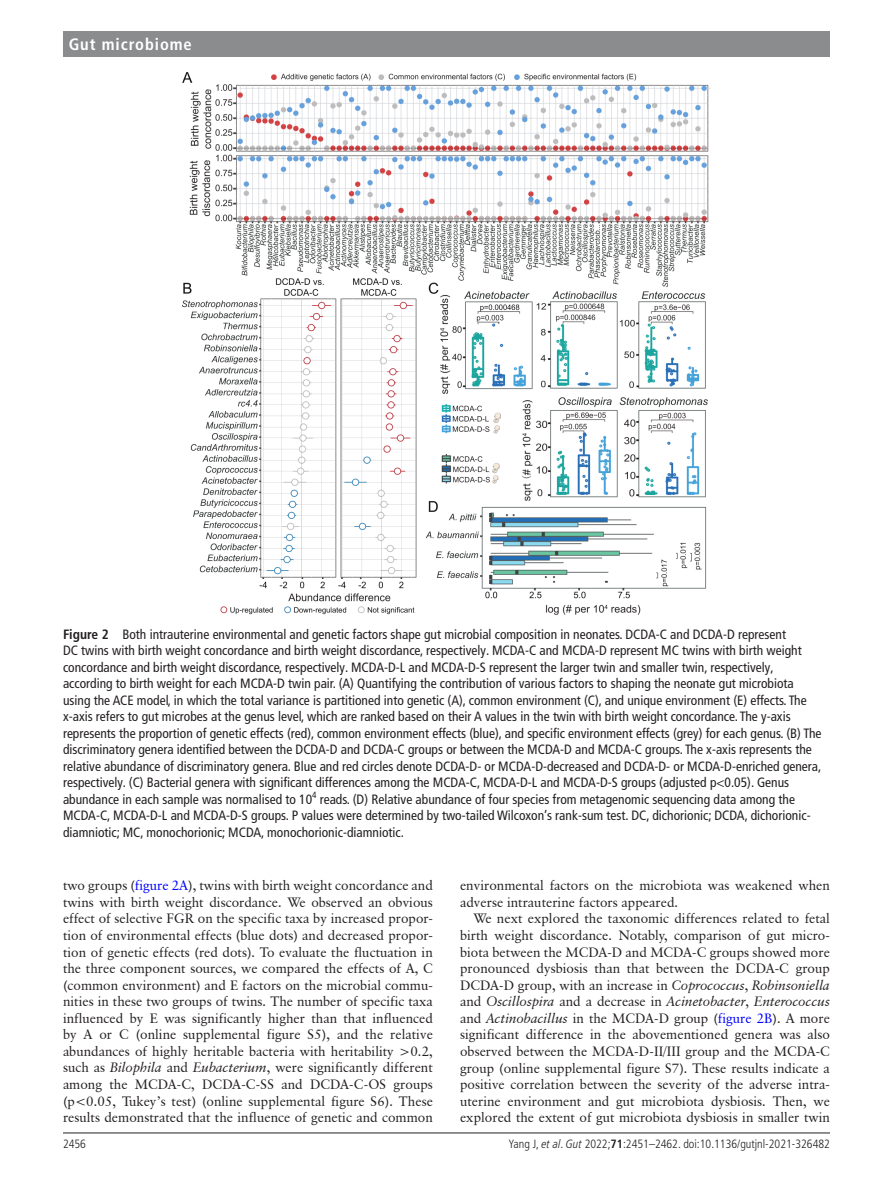
<style>
.page{position:relative;width:893px;height:1191px;background:#fff}
.page>*{position:absolute;margin:0;border:0;box-sizing:border-box;transform-origin:0 0}
.t1{font:700 condensed 16.5px "Frutiger LT Pro";letter-spacing:.055em;color:#fff}
.t2{font:13.5px/16.5px "Classical Garamond BT";color:#231f20;text-align:justify}
.t3{font:condensed 13.5px/16.5px "Frutiger LT Pro";color:#231f20}
.t4{font:300 condensed 12px "Frutiger LT Pro";color:#231f20}
.s1{font-weight:700}
.s2{color:#00f}
.s3{font-style:italic}
</style>
<div class="page">
<hr style="left:63px;top:1132px;width:767px;height:1px;background:#231f20">
<div style="left:63px;top:31px;width:767px;height:25px;background:#8a8c8e"></div>
<img style="left:183px;top:72px;width:527px;height:543px">
<p class="t1" style="left:69px;top:34px;width:125px">Gut microbiome</p>
<p class="t3" style="left:63px;top:626px;width:760px"><span class="s1">Figure 2</span> Both intrauterine environmental and genetic factors shape gut microbial composition in neonates. DCDA-C and DCDA-D represent<br>DC twins with birth weight concordance and birth weight discordance, respectively. MCDA-C and MCDA-D represent MC twins with birth weight concordance and birth weight discordance, respectively. MCDA-D-L and MCDA-D-S represent the larger twin and smaller twin, respectively, according to birth weight for each MCDA-D twin pair. (A) Quantifying the contribution of various factors to shaping the neonate gut microbiota using the ACE model, in which the total variance is partitioned into genetic (A), common environment (C), and unique environment (E) effects. The x-axis refers to gut microbes at the genus level, which are ranked based on their A values in the twin with birth weight concordance. The y-axis represents the proportion of genetic effects (red), common environment effects (blue), and specific environment effects (grey) for each genus. (B) The discriminatory genera identified between the DCDA-D and DCDA-C groups or between the MCDA-D and MCDA-C groups. The x-axis represents the relative abundance of discriminatory genera. Blue and red circles denote DCDA-D- or MCDA-D-decreased and DCDA-D- or MCDA-D-enriched genera, respectively. (C) Bacterial genera with significant differences among the MCDA-C, MCDA-D-L and MCDA-D-S groups (adjusted p&lt;0.05). Genus abundance in each sample was normalised to 10<sup>4</sup> reads. (D) Relative abundance of four species from metagenomic sequencing data among the MCDA-C, MCDA-D-L and MCDA-D-S groups. P values were determined by two-tailed Wilcoxon’s rank-sum test. DC, dichorionic; DCDA, dichorionic&shy;diamniotic; MC, monochorionic; MCDA, monochorionic-diamniotic.</p>
<p class="t2" style="left:63px;top:877px;width:371px">two groups (<span class="s2">figure 2A</span>), twins with birth weight concordance and twins with birth weight discordance. We observed an obvious effect of selective FGR on the specific taxa by increased propor&shy;tion of environmental effects (blue dots) and decreased propor&shy;tion of genetic effects (red dots). To evaluate the fluctuation in the three component sources, we compared the effects of A, C (common environment) and E factors on the microbial commu&shy;nities in these two groups of twins. The number of specific taxa influenced by E was significantly higher than that influenced by A or C (online supplemental figure S5), and the relative abundances of highly heritable bacteria with heritability &gt;0.2, such as <span class="s3">Bilophila</span> and <span class="s3">Eubacterium</span>, were significantly different among the MCDA-C, DCDA-C-SS and DCDA-C-OS groups (p&lt;0.05, Tukey’s test) (online supplemental figure S6). These results demonstrated that the influence of genetic and common</p>
<p class="t2" style="left:460px;top:877px;width:371px">environmental factors on the microbiota was weakened when adverse intrauterine factors appeared.</p>
<p class="t2" style="left:460px;top:910px;width:371px;text-indent:14px">We next explored the taxonomic differences related to fetal birth weight discordance. Notably, comparison of gut micro&shy;biota between the MCDA-D and MCDA-C groups showed more pronounced dysbiosis than that between the DCDA-C group DCDA-D group, with an increase in <span class="s3">Coprococcus</span>, <span class="s3">Robinsoniella </span>and <span class="s3">Oscillospira</span> and a decrease in <span class="s3">Acinetobacter</span>, <span class="s3">Enterococcus </span>and <span class="s3">Actinobacillus</span> in the MCDA-D group (<span class="s2">figure 2B</span>). A more significant difference in the abovementioned genera was also observed between the MCDA-D-II/III group and the MCDA-C group (online supplemental figure S7). These results indicate a positive correlation between the severity of the adverse intra&shy;uterine environment and gut microbiota dysbiosis. Then, we explored the extent of gut microbiota dysbiosis in smaller twin</p>
<p class="t4" style="left:63px;top:1136px;width:25px">2456</p>
<p class="t4" style="left:508px;top:1136px;width:323px">Yang J, <span class="s3">et al</span>. <span class="s3">Gut</span> 2022;<span class="s1">71</span>:2451–2462. doi:10.1136/gutjnl-2021-326482</p>
</div>
